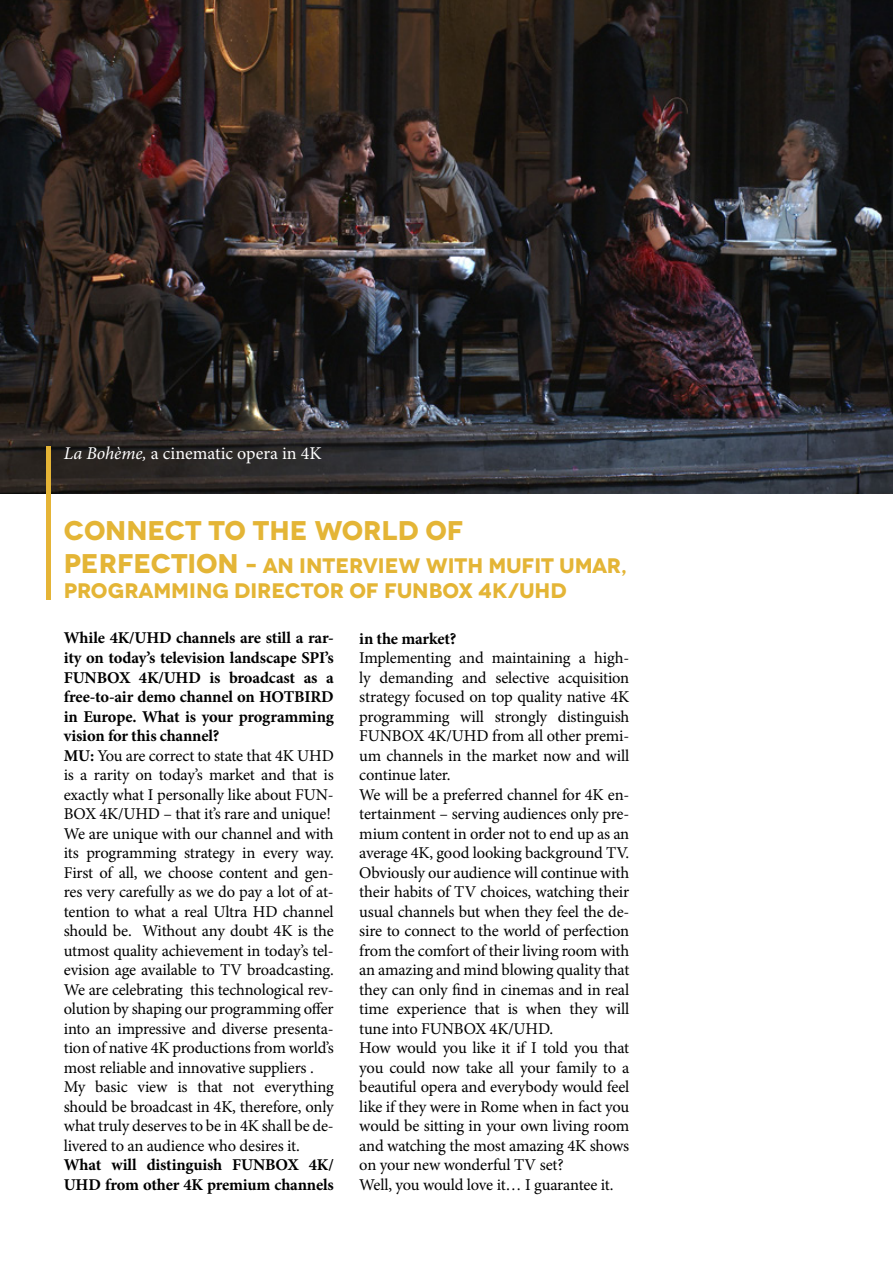
<style>
.page{position:relative;width:893px;height:1263px;background:#fff}
.page>*{position:absolute;margin:0;border:0;box-sizing:border-box;transform-origin:0 0}
.t1{font:700 27px "Novecentowide";letter-spacing:-.005em;color:#e4b536}
.t2{font:700 21px/25.2px "Novecentowide";color:#e4b536}
.t3{font:18px "Minion Pro";color:#fff}
.t4{font:16.5px/19.5px "Minion Pro";letter-spacing:-.01em;color:#000}
.t5{font:700 16.5px/19.5px "Minion Pro";letter-spacing:-.01em;color:#000}
.s1{font-style:italic}
.s2{font-size:27px}
.s3{font-weight:700}
</style>
<div class="page">
<img style="left:0;top:0;width:893px;height:493px">
<hr style="left:47px;top:446px;width:4px;height:154px;background:#e5b436">
<p class="t3" style="left:64px;top:441px;width:259px"><span class="s1">La Bohème,</span> a cinematic opera in 4K</p>
<h1 class="t1" style="left:64px;top:514px;width:401px">CONNECT TO THE WORLD OF</h1>
<p class="t2" style="left:64px;top:553px;width:565px"><span class="s2">PERFECTION</span> – AN INTERVIEW WITH MUFIT UMAR,<br>PROGRAMMING DIRECTOR OF FUNBOX 4K/UHD</p>
<p class="t4" style="left:64px;top:628px;width:272px"><span class="s3">While 4K/UHD channels are still a rar&shy;ity on today’s television landscape SPI’s FUNBOX 4K/UHD is broadcast as a free-to-air demo channel on HOTBIRD in Europe. What is your programming vision for this channel?<br>MU:</span> You are correct to state that 4K UHD is a rarity on today’s market and that is exactly what I personally like about FUN-BOX 4K/UHD – that it’s rare and unique!<br>We are unique with our channel and with its programming strategy in every way.<br>First of all, we choose content and gen&shy;res very carefully as we do pay a lot of at&shy;tention to what a real Ultra HD channel should be. Without any doubt 4K is the utmost quality achievement in today’s tel&shy;evision age available to TV broadcasting.<br>We are celebrating this technological rev&shy;olution by shaping our programming offer into an impressive and diverse presenta&shy;tion of native 4K productions from world’s most reliable and innovative suppliers .<br>My basic view is that not everything should be broadcast in 4K, therefore, only what truly deserves to be in 4K shall be de&shy;livered to an audience who desires it.</p>
<p class="t5" style="left:64px;top:1155px;width:271px">What will distinguish FUNBOX 4K/<br>UHD from other 4K premium channels</p>
<p class="t5" style="left:359px;top:628px;width:99px">in the market?</p>
<p class="t4" style="left:359px;top:648px;width:272px">Implementing and maintaining a high&shy;ly demanding and selective acquisition strategy focused on top quality native 4K programming will strongly distinguish FUNBOX 4K/UHD from all other premi&shy;um channels in the market now and will continue later.<br>We will be a preferred channel for 4K en&shy;tertainment – serving audiences only pre&shy;mium content in order not to end up as an average 4K, good looking background TV.<br>Obviously our audience will continue with their habits of TV choices, watching their usual channels but when they feel the de&shy;sire to connect to the world of perfection from the comfort of their living room with an amazing and mind blowing quality that they can only find in cinemas and in real time experience that is when they will tune into FUNBOX 4K/UHD.<br>How would you like it if I told you that you could now take all your family to a beautiful opera and everybody would feel like if they were in Rome when in fact you would be sitting in your own living room and watching the most amazing 4K shows on your new wonderful TV set?<br>Well, you would love it… I guarantee it.</p>
</div>
